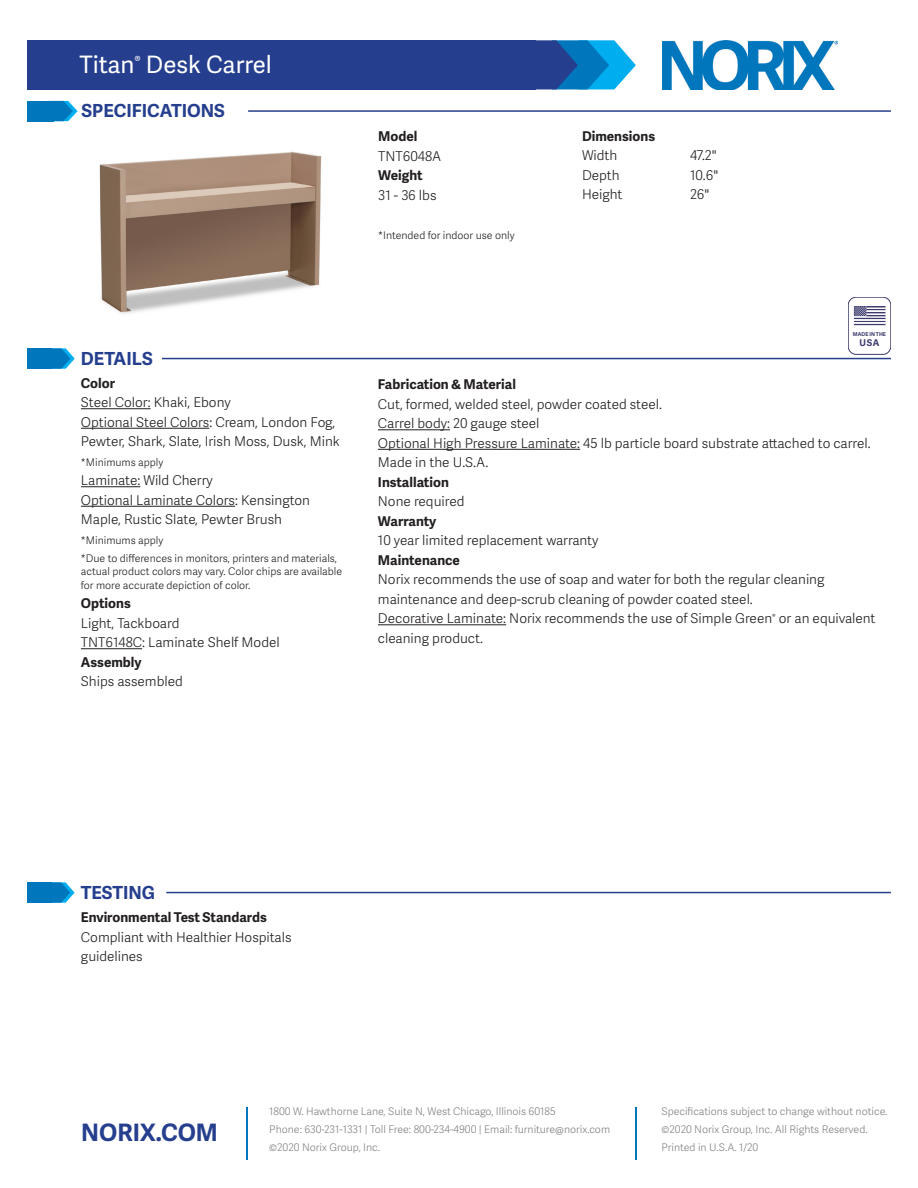
<style>
.page{position:relative;width:918px;height:1188px;background:#fff}
.page>*{position:absolute;margin:0;border:0;box-sizing:border-box;transform-origin:0 0}
.t1{font:24px "Adelle Sans";color:#fff}
.t2{font:700 24px "Adelle Sans";color:#253f8e}
.t3{font:700 18px "Adelle Sans";color:#253f8e}
.t4{font:300 13.5px/19.5px "Adelle Sans";color:#231f20}
.t5{font:700 13.5px "Adelle Sans";color:#231f20}
.t6{font:300 10.5px/18px "Adelle Sans";color:#808285}
.t7{font:300 10.5px/13.5px "Adelle Sans";color:#231f20}
.t8{font:700 9.3px "Adelle Sans";color:#3d3b6e}
.t9{font:700 5.25px "Adelle Sans";color:#3d3b6e}
</style>
<div class="page">
<img style="left:663px;top:40px;width:174px;height:50px">
<svg style="left:535px;top:40px;width:101px;height:49px;background:#2883c2"></svg>
<div style="left:27px;top:40px;width:508px;height:49px;background:#253f8e"></div>
<hr style="left:246px;top:1108px;width:2px;height:52px;background:#0077bd">
<hr style="left:636px;top:1108px;width:1px;height:52px;background:#0077bd">
<hr style="left:378px;top:429px;width:72px;height:1px;background:#231f20">
<hr style="left:378px;top:449px;width:202px;height:1px;background:#231f20">
<hr style="left:378px;top:624px;width:128px;height:1px;background:#231f20">
<svg style="left:52px;top:348px;width:23px;height:21px"></svg>
<div style="left:27px;top:348px;width:25px;height:21px;background:#0077bd"></div>
<hr style="left:162px;top:358px;width:729px;height:1px;background:#253f8e">
<hr style="left:81px;top:408px;width:70px;height:1px;background:#231f20">
<hr style="left:81px;top:428px;width:128px;height:1px;background:#231f20">
<hr style="left:81px;top:486px;width:59px;height:1px;background:#231f20">
<hr style="left:81px;top:506px;width:154px;height:1px;background:#231f20">
<hr style="left:81px;top:648px;width:61px;height:1px;background:#231f20">
<svg style="left:52px;top:882px;width:23px;height:21px"></svg>
<div style="left:27px;top:882px;width:25px;height:21px;background:#0077bd"></div>
<hr style="left:166px;top:892px;width:725px;height:1px;background:#253f8e">
<svg style="left:53px;top:101px;width:25px;height:20px"></svg>
<div style="left:27px;top:101px;width:26px;height:20px;background:#0077bd"></div>
<hr style="left:248px;top:110px;width:643px;height:2px;background:#253f8e">
<img style="left:99px;top:151px;width:223px;height:163px">
<div style="left:848px;top:297px;width:43px;height:58px;border:1px solid #3d3b6e;border-radius:8px"></div>
<svg style="left:854px;top:306px;width:32px;height:19px"></svg>
<p class="t1" style="left:79px;top:48px;width:194px">Titan<sup>®</sup> Desk Carrel</p>
<p class="t3" style="left:82px;top:98px;width:145px">SPECIFICATIONS</p>
<p class="t5" style="left:378px;top:127px;width:41px">Model</p>
<p class="t4" style="left:378px;top:146px;width:65px">TNT6048A</p>
<p class="t5" style="left:378px;top:166px;width:46px">Weight</p>
<p class="t4" style="left:378px;top:185px;width:60px">31 - 36 lbs</p>
<p class="t7" style="left:378px;top:228px;width:138px">*Intended for indoor use only</p>
<p class="t5" style="left:582px;top:126px;width:75px">Dimensions</p>
<p class="t4" style="left:582px;top:145px;width:37px">Width</p>
<p class="t4" style="left:690px;top:145px;width:28px">47.2"</p>
<p class="t4" style="left:582px;top:165px;width:39px">Depth</p>
<p class="t4" style="left:690px;top:165px;width:30px">10.6"</p>
<p class="t4" style="left:582px;top:184px;width:42px">Height</p>
<p class="t4" style="left:690px;top:184px;width:21px">26"</p>
<p class="t3" style="left:81px;top:346px;width:73px">DETAILS</p>
<p class="t5" style="left:81px;top:373px;width:36px">Color</p>
<p class="t4" style="left:81px;top:392px;width:151px">Steel Color: Khaki, Ebony</p>
<p class="t4" style="left:81px;top:412px;width:260px">Optional Steel Colors: Cream, London Fog,<br>Pewter, Shark, Slate, Irish Moss, Dusk, Mink</p>
<p class="t7" style="left:81px;top:455px;width:84px">*Minimums apply</p>
<p class="t4" style="left:81px;top:470px;width:133px">Laminate: Wild Cherry</p>
<p class="t4" style="left:81px;top:490px;width:231px">Optional Laminate Colors: Kensington<br>Maple, Rustic Slate, Pewter Brush</p>
<p class="t7" style="left:81px;top:533px;width:84px">*Minimums apply</p>
<p class="t7" style="left:81px;top:551px;width:263px">*Due to differences in monitors, printers and materials, actual product colors may vary. Color chips are available for more accurate depiction of color.</p>
<p class="t5" style="left:81px;top:594px;width:51px">Options</p>
<p class="t4" style="left:81px;top:613px;width:100px">Light, Tackboard</p>
<p class="t4" style="left:81px;top:632px;width:200px">TNT6148C: Laminate Shelf Model</p>
<p class="t5" style="left:81px;top:652px;width:62px">Assembly</p>
<p class="t4" style="left:81px;top:671px;width:103px">Ships assembled</p>
<p class="t9" style="left:853px;top:331px;width:35px">MADE IN THE</p>
<p class="t8" style="left:860px;top:336px;width:21px">USA</p>
<p class="t5" style="left:378px;top:375px;width:140px">Fabrication &amp; Material</p>
<p class="t4" style="left:378px;top:394px;width:286px">Cut, formed, welded steel, powder coated steel.</p>
<p class="t4" style="left:378px;top:413px;width:163px">Carrel body: 20 gauge steel</p>
<p class="t4" style="left:378px;top:433px;width:494px">Optional High Pressure Laminate: 45 lb particle board substrate attached to carrel.</p>
<p class="t4" style="left:378px;top:452px;width:112px">Made in the U.S.A.</p>
<p class="t5" style="left:378px;top:472px;width:72px">Installation</p>
<p class="t4" style="left:378px;top:491px;width:88px">None required</p>
<p class="t5" style="left:378px;top:511px;width:60px">Warranty</p>
<p class="t4" style="left:378px;top:530px;width:222px">10 year limited replacement warranty</p>
<p class="t5" style="left:378px;top:550px;width:84px">Maintenance</p>
<p class="t4" style="left:378px;top:569px;width:448px">Norix recommends the use of soap and water for both the regular cleaning maintenance and deep-scrub cleaning of powder coated steel.</p>
<p class="t4" style="left:378px;top:608px;width:499px">Decorative Laminate: Norix recommends the use of Simple Green<sup>®</sup> or an equivalent cleaning product.</p>
<p class="t3" style="left:81px;top:880px;width:76px">TESTING</p>
<p class="t5" style="left:81px;top:908px;width:187px">Environmental Test Standards</p>
<p class="t4" style="left:81px;top:927px;width:212px">Compliant with Healthier Hospitals guidelines</p>
<p class="t2" style="left:81px;top:1115px;width:138px">NORIX.COM</p>
<p class="t6" style="left:269px;top:1102px;width:288px">1800 W. Hawthorne Lane, Suite N, West Chicago, Illinois 60185</p>
<p class="t6" style="left:269px;top:1120px;width:342px">Phone: 630-231-1331 | Toll Free: 800-234-4900 | Email: furniture@norix.com ©2020 Norix Group, Inc.</p>
<p class="t6" style="left:662px;top:1102px;width:227px">Specifications subject to change without notice. ©2020 Norix Group, Inc. All Rights Reserved.<br>Printed in U.S.A. 1/20</p>
</div>
